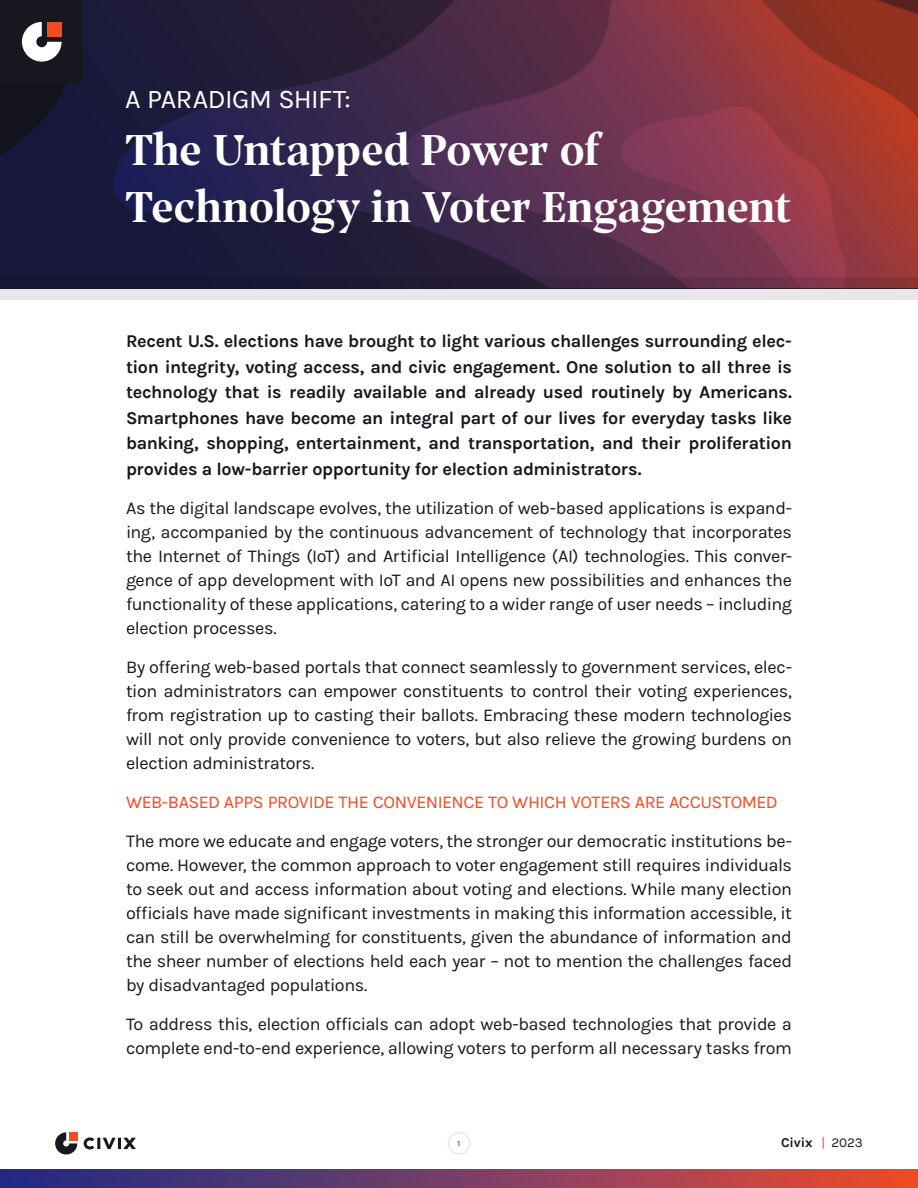
<style>
.page{position:relative;width:918px;height:1188px;background:#fff}
.page>*{position:absolute;margin:0;border:0;box-sizing:border-box;transform-origin:0 0}
.t1{font:46.5px/57px "Prospectus M Bld";letter-spacing:-.01em;color:#fff}
.t2{font:27px "Karla";letter-spacing:-.02em;color:#fff}
.t3{font:18px/24px "Karla";letter-spacing:-.025em;color:#171720;text-align:justify}
.t4{font:700 18px/25.5px "Karla";letter-spacing:-.02em;color:#171720;text-align:justify}
.t5{font:18px "Karla";letter-spacing:-.025em;color:#f24a21}
.t6{font:700 13.5px "Karla";letter-spacing:-.01em;color:#171720}
.t7{font:700 7.95px "Karla";color:#5d5d63}
.s1{font-weight:400;color:#f24a21}
.s2{font-weight:400}
</style>
<div class="page">
<svg style="left:84px;top:1137px;width:52px;height:12px"></svg>
<svg style="left:55px;top:1132px;width:22px;height:23px"></svg>
<div style="left:69px;top:1132px;width:8px;height:8px;background:#f24a21"></div>
<svg style="left:0;top:1170px;width:918px;height:18px;background:#7f3c60"></svg>
<div style="left:448px;top:1132px;width:22px;height:23px;border:2px solid #e8e8e9;border-radius:50%"></div>
<img style="left:0;top:0;width:918px;height:277px">
<div style="left:1px;top:1px;width:82px;height:82px;background:#171720"></div>
<svg style="left:22px;top:22px;width:40px;height:40px"></svg>
<div style="left:47px;top:22px;width:15px;height:14px;background:#f24a21"></div>
<svg style="left:0;top:277px;width:918px;height:22px;background:#867a88"></svg>
<h2 class="t2" style="left:125px;top:84px;width:227px">A PARADIGM SHIFT:</h2>
<h1 class="t1" style="left:125px;top:119px;width:668px">The Untapped Power of<br>Technology in Voter Engagement</h1>
<p class="t4" style="left:126px;top:328px;width:668px">Recent U.S. elections have brought to light various challenges surrounding elec&shy;tion integrity, voting access, and civic engagement. One solution to all three is technology that is readily available and already used routinely by Americans.<br>Smartphones have become an integral part of our lives for everyday tasks like banking, shopping, entertainment, and transportation, and their proliferation provides a low-barrier opportunity for election administrators.</p>
<p class="t3" style="left:126px;top:496px;width:668px">As the digital landscape evolves, the utilization of web-based applications is expand&shy;ing, accompanied by the continuous advancement of technology that incorporates the Internet of Things (IoT) and Artificial Intelligence (AI) technologies. This conver&shy;gence of app development with IoT and AI opens new possibilities and enhances the functionality of these applications, catering to a wider range of user needs – including election processes.</p>
<p class="t3" style="left:126px;top:655px;width:668px">By offering web-based portals that connect seamlessly to government services, elec&shy;tion administrators can empower constituents to control their voting experiences, from registration up to casting their ballots. Embracing these modern technologies will not only provide convenience to voters, but also relieve the growing burdens on election administrators.</p>
<p class="t5" style="left:126px;top:792px;width:653px">WEB-BASED APPS PROVIDE THE CONVENIENCE TO WHICH VOTERS ARE ACCUSTOMED</p>
<p class="t3" style="left:126px;top:829px;width:668px">The more we educate and engage voters, the stronger our democratic institutions be&shy;come. However, the common approach to voter engagement still requires individuals to seek out and access information about voting and elections. While many election officials have made significant investments in making this information accessible, it can still be overwhelming for constituents, given the abundance of information and the sheer number of elections held each year – not to mention the challenges faced by disadvantaged populations.</p>
<p class="t3" style="left:126px;top:1012px;width:668px">To address this, election officials can adopt web-based technologies that provide a complete end-to-end experience, allowing voters to perform all necessary tasks from</p>
<p class="t7" style="left:458px;top:1138px;width:4px">1</p>
<p class="t6" style="left:781px;top:1135px;width:83px">Civix <span class="s1">|</span> <span class="s2">2023</span></p>
</div>
